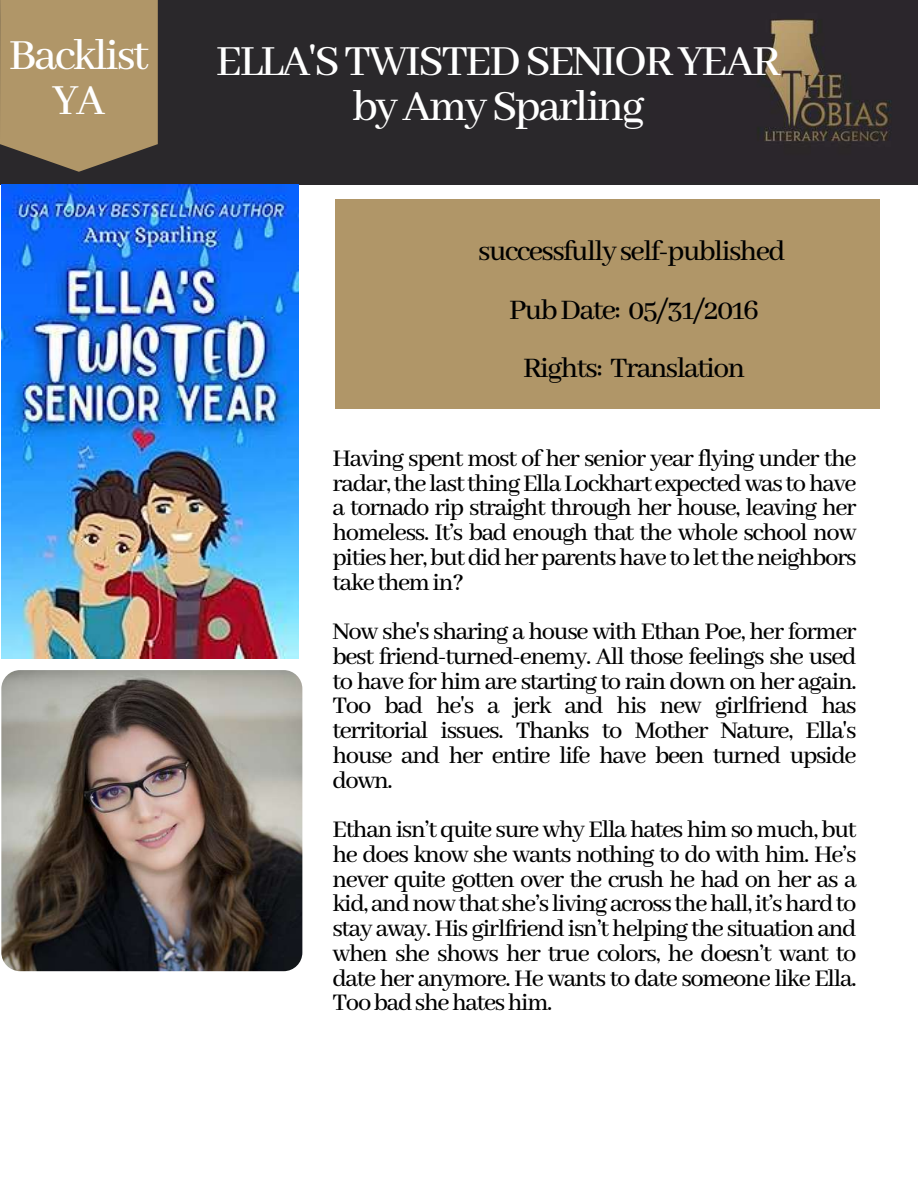
<style>
.page{position:relative;width:918px;height:1188px;background:#fff}
.page>*{position:absolute;margin:0;border:0;box-sizing:border-box;transform-origin:0 0}
.t1{font:500 48px/45px "Abhaya Libre";letter-spacing:-.05em;color:#fff;text-align:center}
.t2{font:500 31.5px/58.5px "Abhaya Libre";letter-spacing:-.05em;color:#000;text-align:center}
.t3{font:500 26.7px/24.8px "Abhaya Libre";letter-spacing:-.05em;color:#000;text-align:justify}
</style>
<div class="page">
<div style="left:0;top:0;width:918px;height:185px;background:#2a282b"></div>
<img style="left:758px;top:19px;width:133px;height:123px">
<div style="left:335px;top:199px;width:545px;height:209px;background:#b09668"></div>
<img style="left:1px;top:670px;width:301px;height:301px;border-radius:19px">
<svg style="left:0;top:0;width:158px;height:172px;background:#a48c62"></svg>
<img style="left:1px;top:185px;width:297px;height:473px">
<h1 class="t1" style="left:9px;top:35px;width:141px">Backlist<br>YA</h1>
<h1 class="t1" style="left:17px;top:39px;width:118px">Young</h1>
<h1 class="t1" style="left:216px;top:40px;width:566px">ELLA'STWISTEDSENIORYEAR byAmySparling</h1>
<h1 class="t1" style="left:350px;top:98px;width:296px">MidnightRooms</h1>
<p class="t2" style="left:478px;top:223px;width:309px">successfullyself-published<br>PubDate: 05/31/2016<br>Rights: Translation</p>
<p class="t3" style="left:332px;top:447px;width:526px">Having spent most of her senior year flying under the radar,thelastthingEllaLockhartexpectedwastohave a tornado rip straight through her house, leaving her homeless. It’s bad enough that the whole school now pitiesher,butdidherparentshavetolettheneighbors takethemin?</p>
<p class="t3" style="left:332px;top:620px;width:526px">Now she's sharing a house with Ethan Poe, her former best friend-turned-enemy. All those feelings she used to have for him are starting to rain down on her again.<br>Too bad he's a jerk and his new girlfriend has territorial issues. Thanks to Mother Nature, Ella's house and her entire life have been turned upside down.</p>
<p class="t3" style="left:332px;top:818px;width:526px">Ethan isn’t quite sure why Ella hates him so much, but he does know she wants nothing to do with him. He’s never quite gotten over the crush he had on her as a kid,andnowthatshe’slivingacrossthehall,it’shardto stay away. His girlfriend isn’t helping the situation and when she shows her true colors, he doesn’t want to date her anymore. He wants to date someone like Ella.<br>Toobadshehateshim.</p>
</div>
